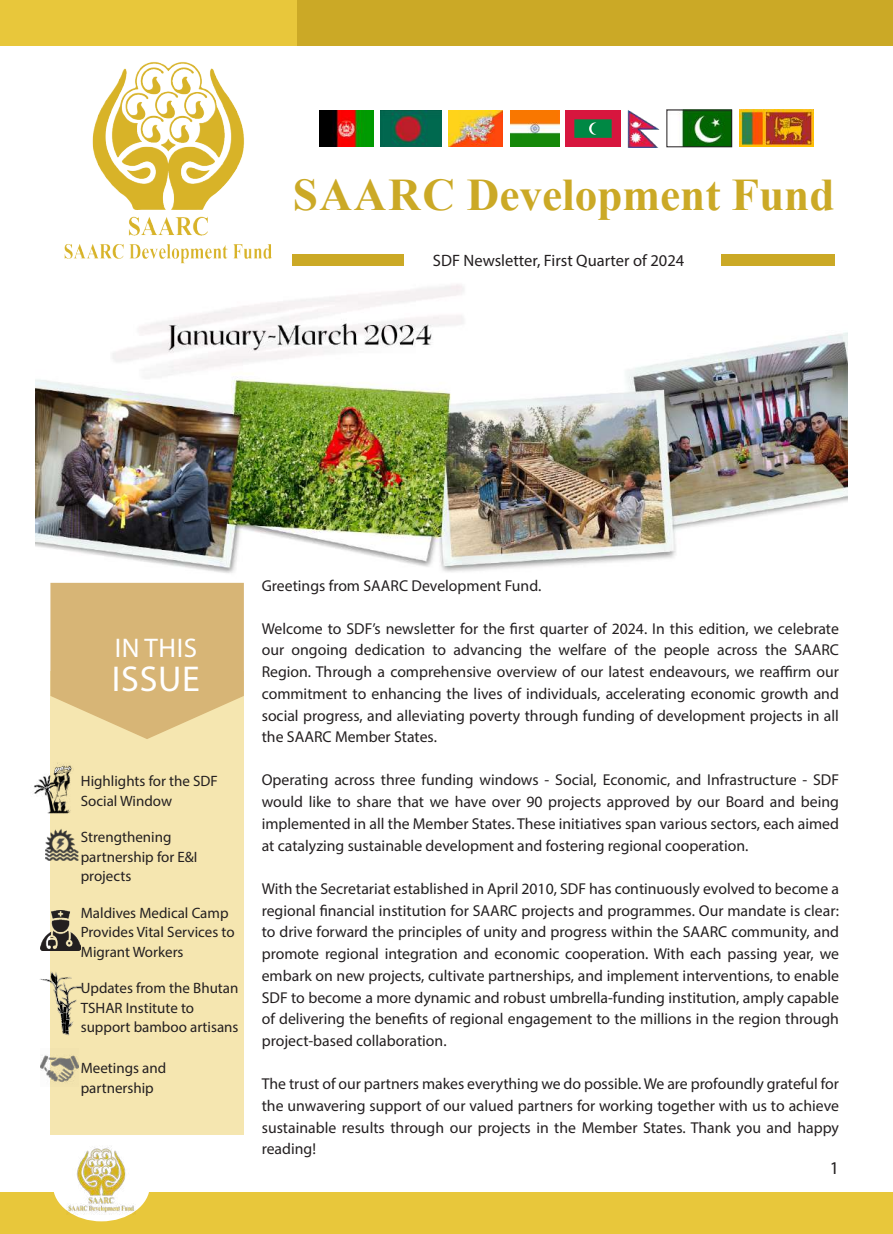
<style>
.page{position:relative;width:893px;height:1234px;background:#fff}
.page>*{position:absolute;margin:0;border:0;box-sizing:border-box;transform-origin:0 0}
.t1{font:700 45.15px "Times New Roman";color:#cba926}
.t2{font:36px "Myriad Pro";letter-spacing:.02em;color:#fff}
.t3{font:27px "Myriad Pro";letter-spacing:.02em;color:#fff}
.t4{font:18px "Myriad Pro";color:#231f20}
.t5{font:16.5px "Myriad Pro";color:#231f20}
.t6{font:15.75px/21.8px "Myriad Pro";color:#231f20;text-align:justify}
.t7{font:15px/19.5px "Myriad Pro";color:#231f20}
</style>
<div class="page">
<div style="left:0;top:1192px;width:893px;height:41px;background:#e8c73b"></div>
<div style="left:53px;top:1148px;width:97px;height:72px;background:#fff;border-radius:50%"></div>
<img style="left:67px;top:1146px;width:69px;height:67px">
<img style="left:36px;top:284px;width:811px;height:289px">
<div style="left:297px;top:0;width:596px;height:45px;background:#cba926"></div>
<div style="left:0;top:0;width:297px;height:45px;background:#e8c73b"></div>
<img style="left:64px;top:62px;width:208px;height:202px">
<img style="left:319px;top:110px;width:55px;height:37px">
<img style="left:380px;top:110px;width:61px;height:37px">
<img style="left:448px;top:110px;width:54px;height:36px">
<img style="left:510px;top:110px;width:49px;height:37px">
<img style="left:566px;top:110px;width:55px;height:37px">
<img style="left:627px;top:110px;width:33px;height:38px">
<img style="left:679px;top:112px;width:51px;height:33px">
<div style="left:667px;top:110px;width:65px;height:37px;border:1px solid #231f20"></div>
<img style="left:739px;top:110px;width:74px;height:37px">
<div style="left:292px;top:254px;width:542px;height:12px;background:#cba926"></div>
<div style="left:51px;top:670px;width:193px;height:464px;background:#f5e6b0"></div>
<svg style="left:50px;top:582px;width:194px;height:157px;background:#dbbc7e"></svg>
<img style="left:45px;top:824px;width:34px;height:49px">
<img style="left:41px;top:1048px;width:38px;height:38px">
<div style="left:404px;top:248px;width:317px;height:25px;background:#fff"></div>
<img style="left:39px;top:966px;width:45px;height:74px">
<img style="left:33px;top:762px;width:39px;height:51px">
<img style="left:41px;top:910px;width:40px;height:40px">
<h1 class="t1" style="left:293px;top:162px;width:543px">SAARC Development Fund</h1>
<p class="t5" style="left:433px;top:250px;width:253px">SDF Newsletter, First Quarter of 2024</p>
<h3 class="t3" style="left:115px;top:630px;width:84px">IN THIS</h3>
<h2 class="t2" style="left:112px;top:656px;width:89px">ISSUE</h2>
<p class="t7" style="left:81px;top:770px;width:139px">Highlights for the SDF<br>Social Window</p>
<p class="t7" style="left:81px;top:826px;width:118px">Strengthening partnership for E&amp;I projects</p>
<p class="t7" style="left:81px;top:902px;width:155px">Maldives Medical Camp<br>Provides Vital Services to<br>Migrant Workers</p>
<p class="t7" style="left:81px;top:977px;width:159px">Updates from the Bhutan<br>TSHAR Institute to support bamboo artisans</p>
<p class="t7" style="left:81px;top:1057px;width:87px">Meetings and partnership</p>
<p class="t6" style="left:262px;top:574px;width:281px">Greetings from SAARC Development Fund.</p>
<p class="t6" style="left:262px;top:617px;width:579px">Welcome to SDF’s newsletter for the first quarter of 2024. In this edition, we celebrate our ongoing dedication to advancing the welfare of the people across the SAARC Region. Through a comprehensive overview of our latest endeavours, we reaffirm our commitment to enhancing the lives of individuals, accelerating economic growth and social progress, and alleviating poverty through funding of development projects in all the SAARC Member States.</p>
<p class="t6" style="left:262px;top:768px;width:579px">Operating across three funding windows - Social, Economic, and Infrastructure - SDF would like to share that we have over 90 projects approved by our Board and being implemented in all the Member States. These initiatives span various sectors, each aimed at catalyzing sustainable development and fostering regional cooperation.</p>
<p class="t6" style="left:262px;top:877px;width:579px">With the Secretariat established in April 2010, SDF has continuously evolved to become a regional financial institution for SAARC projects and programmes. Our mandate is clear: to drive forward the principles of unity and progress within the SAARC community, and promote regional integration and economic cooperation. With each passing year, we embark on new projects, cultivate partnerships, and implement interventions, to enable SDF to become a more dynamic and robust umbrella-funding institution, amply capable of delivering the benefits of regional engagement to the millions in the region through project-based collaboration.</p>
<p class="t6" style="left:262px;top:1072px;width:579px">The trust of our partners makes everything we do possible. We are profoundly grateful for the unwavering support of our valued partners for working together with us to achieve sustainable results through our projects in the Member States. Thank you and happy reading!</p>
<p class="t4" style="left:830px;top:1156px;width:11px">1</p>
</div>
